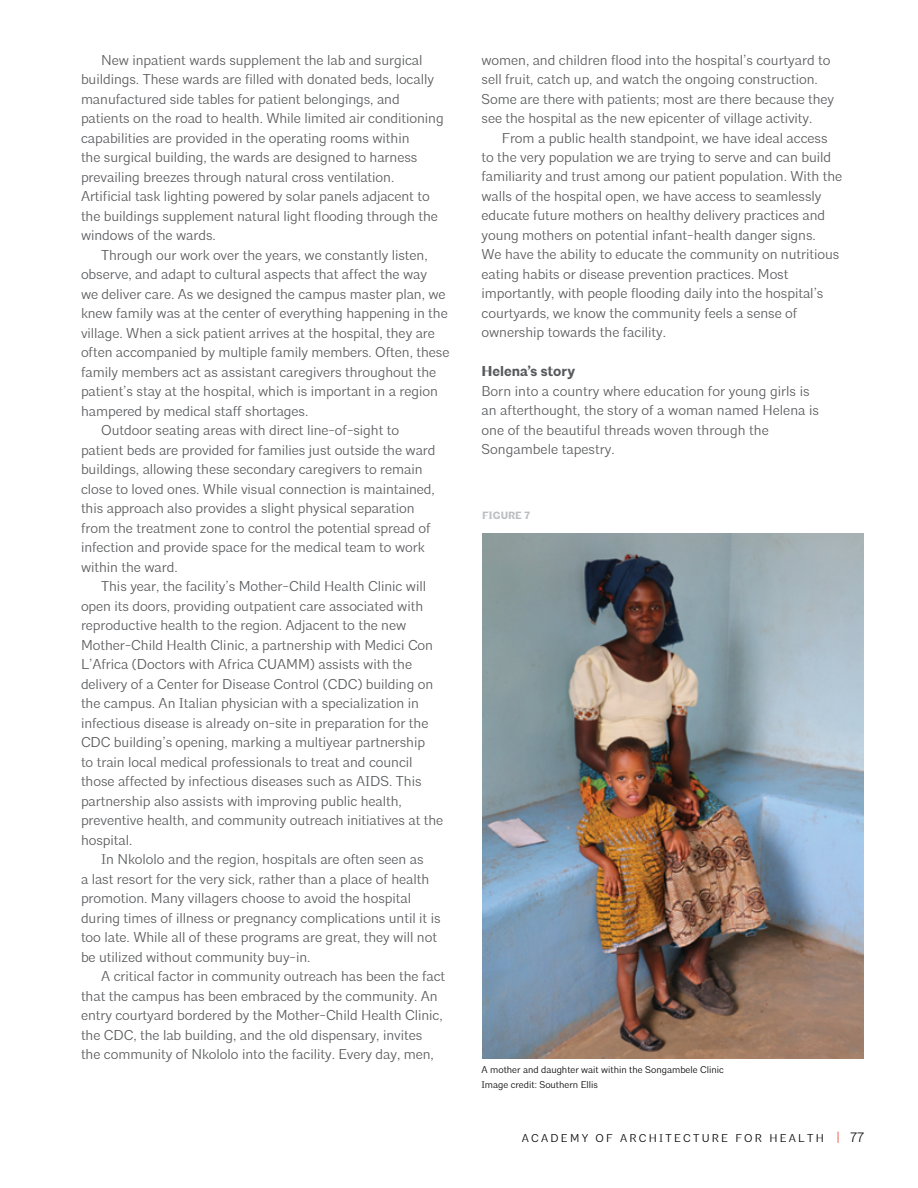
<style>
.page{position:relative;width:918px;height:1188px;background:#fff}
.page>*{position:absolute;margin:0;border:0;box-sizing:border-box;transform-origin:0 0}
.t1{font:300 14.25px/19.5px "Architype";letter-spacing:-.005em;color:#58595b}
.t2{font:700 14.25px "Architype";color:#58595b}
.t3{font:300 11.25px "Architype";letter-spacing:.2em;color:#000}
.t4{font:700 10.5px "Architype";color:#bcbec0}
.t5{font:300 9.75px/15px "Architype";color:#000}
.s1{font-size:13.5px;color:#ef4135}
.s2{font-size:13.5px}
</style>
<div class="page">
<img style="left:482px;top:534px;width:382px;height:524px">
<p class="t1" style="left:81px;top:50px;width:364px;text-indent:20px">New inpatient wards supplement the lab and surgical buildings. These wards are filled with donated beds, locally manufactured side tables for patient belongings, and patients on the road to health. While limited air conditioning capabilities are provided in the operating rooms within<br>the surgical building, the wards are designed to harness prevailing breezes through natural cross ventilation.<br>Artificial task lighting powered by solar panels adjacent to the buildings supplement natural light flooding through the windows of the wards.</p>
<p class="t1" style="left:101px;top:245px;width:328px">Through our work over the years, we constantly listen,</p>
<p class="t1" style="left:81px;top:265px;width:348px">observe, and adapt to cultural aspects that affect the way</p>
<p class="t1" style="left:81px;top:284px;width:366px">we deliver care. As we designed the campus master plan, we</p>
<p class="t1" style="left:81px;top:304px;width:368px">knew family was at the center of everything happening in the</p>
<p class="t1" style="left:81px;top:323px;width:355px">village. When a sick patient arrives at the hospital, they are</p>
<p class="t1" style="left:81px;top:343px;width:370px">often accompanied by multiple family members. Often, these</p>
<p class="t1" style="left:81px;top:362px;width:357px">family members act as assistant caregivers throughout the</p>
<p class="t1" style="left:81px;top:382px;width:358px">patient’s stay at the hospital, which is important in a region</p>
<p class="t1" style="left:81px;top:401px;width:229px">hampered by medical staff shortages.</p>
<p class="t1" style="left:101px;top:421px;width:299px">Outdoor seating areas with direct line-of-sight to</p>
<p class="t1" style="left:81px;top:440px;width:356px">patient beds are provided for families just outside the ward</p>
<p class="t1" style="left:81px;top:460px;width:343px">buildings, allowing these secondary caregivers to remain</p>
<p class="t1" style="left:81px;top:479px;width:355px">close to loved ones. While visual connection is maintained,</p>
<p class="t1" style="left:81px;top:499px;width:335px">this approach also provides a slight physical separation</p>
<p class="t1" style="left:81px;top:518px;width:351px">from the treatment zone to control the potential spread of</p>
<p class="t1" style="left:81px;top:538px;width:345px">infection and provide space for the medical team to work</p>
<p class="t1" style="left:81px;top:557px;width:98px">within the ward.</p>
<p class="t1" style="left:101px;top:577px;width:326px">This year, the facility’s Mother-Child Health Clinic will</p>
<p class="t1" style="left:81px;top:596px;width:344px">open its doors, providing outpatient care associated with</p>
<p class="t1" style="left:81px;top:616px;width:327px">reproductive health to the region. Adjacent to the new</p>
<p class="t1" style="left:81px;top:635px;width:354px">Mother-Child Health Clinic, a partnership with Medici Con</p>
<p class="t1" style="left:81px;top:655px;width:333px">L’Africa (Doctors with Africa CUAMM) assists with the</p>
<p class="t1" style="left:81px;top:674px;width:354px">delivery of a Center for Disease Control (CDC) building on</p>
<p class="t1" style="left:81px;top:694px;width:339px">the campus. An Italian physician with a specialization in</p>
<p class="t1" style="left:81px;top:713px;width:349px">infectious disease is already on-site in preparation for the</p>
<p class="t1" style="left:81px;top:733px;width:346px">CDC building’s opening, marking a multiyear partnership</p>
<p class="t1" style="left:81px;top:752px;width:333px">to train local medical professionals to treat and council</p>
<p class="t1" style="left:81px;top:772px;width:342px">those affected by infectious diseases such as AIDS. This</p>
<p class="t1" style="left:81px;top:791px;width:322px">partnership also assists with improving public health,</p>
<p class="t1" style="left:81px;top:811px;width:364px">preventive health, and community outreach initiatives at the</p>
<p class="t1" style="left:81px;top:830px;width:53px">hospital.</p>
<p class="t1" style="left:101px;top:850px;width:324px">In Nkololo and the region, hospitals are often seen as</p>
<p class="t1" style="left:81px;top:869px;width:350px">a last resort for the very sick, rather than a place of health</p>
<p class="t1" style="left:81px;top:889px;width:332px">promotion. Many villagers choose to avoid the hospital</p>
<p class="t1" style="left:81px;top:908px;width:361px">during times of illness or pregnancy complications until it is</p>
<p class="t1" style="left:81px;top:928px;width:358px">too late. While all of these programs are great, they will not</p>
<p class="t1" style="left:81px;top:947px;width:231px">be utilized without community buy-in.</p>
<p class="t1" style="left:101px;top:967px;width:346px">A critical factor in community outreach has been the fact</p>
<p class="t1" style="left:81px;top:986px;width:358px">that the campus has been embraced by the community. An</p>
<p class="t1" style="left:81px;top:1006px;width:363px">entry courtyard bordered by the Mother-Child Health Clinic,</p>
<p class="t1" style="left:81px;top:1025px;width:343px">the CDC, the lab building, and the old dispensary, invites</p>
<p class="t1" style="left:81px;top:1045px;width:354px">the community of Nkololo into the facility. Every day, men,</p>
<p class="t1" style="left:481px;top:50px;width:354px">women, and children flood into the hospital’s courtyard to sell fruit, catch up, and watch the ongoing construction.<br>Some are there with patients; most are there because they see the hospital as the new epicenter of village activity.</p>
<p class="t1" style="left:481px;top:128px;width:362px;text-indent:20px">From a public health standpoint, we have ideal access to the very population we are trying to serve and can build familiarity and trust among our patient population. With the walls of the hospital open, we have access to seamlessly educate future mothers on healthy delivery practices and young mothers on potential infant-health danger signs.<br>We have the ability to educate the community on nutritious eating habits or disease prevention practices. Most importantly, with people flooding daily into the hospital’s courtyards, we know the community feels a sense of ownership towards the facility.</p>
<p class="t2" style="left:481px;top:363px;width:95px">Helena’s story</p>
<p class="t1" style="left:481px;top:381px;width:339px">Born into a country where education for young girls is an afterthought, the story of a woman named Helena is one of the beautiful threads woven through the Songambele tapestry.</p>
<p class="t4" style="left:482px;top:509px;width:49px">FIGURE 7</p>
<p class="t5" style="left:482px;top:1063px;width:244px">A mother and daughter wait within the Songambele Clinic<br>Image credit: Southern Ellis</p>
<p class="t3" style="left:522px;top:1131px;width:344px">ACADEMY OF ARCHITECTURE FOR HEALTH <span class="s1">|</span> <span class="s2">77</span></p>
</div>
